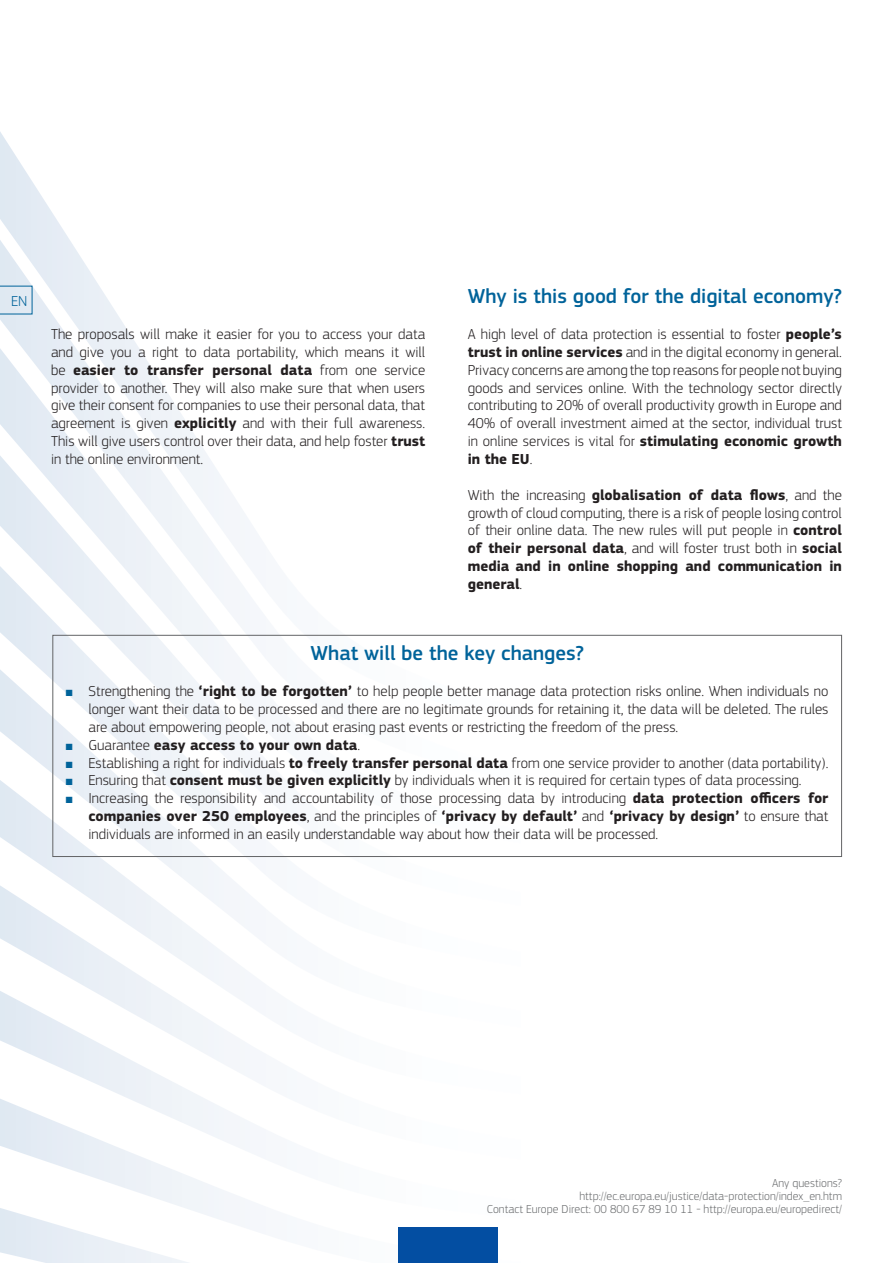
<style>
.page{position:relative;width:893px;height:1263px;background:#fff}
.page>*{position:absolute;margin:0;border:0;box-sizing:border-box;transform-origin:0 0}
.t1{font:500 21px "EC Square Sans Pro";color:#00639a}
.t2{font:300 15px/17.9px "EC Square Sans Pro";color:#231f20;text-align:justify}
.t3{font:700 15px "EC Square Sans Pro";color:#231f20}
.t4{font:300 15px "EC Square Sans Pro";color:#00639a}
.t5{font:300 12px/12.8px "EC Square Sans Pro";color:#6d6f71;text-align:right}
.s1{font-weight:700}
.s2{color:#00639a}
.s3{font-weight:300}
</style>
<div class="page">
<svg style="left:0;top:188px;width:826px;height:447px"></svg>
<svg style="left:0;top:301px;width:825px;height:112px"></svg>
<svg style="left:0;top:413px;width:825px;height:116px"></svg>
<svg style="left:0;top:529px;width:825px;height:107px"></svg>
<svg style="left:0;top:636px;width:250px;height:115px"></svg>
<svg style="left:0;top:751px;width:359px;height:110px"></svg>
<svg style="left:0;top:861px;width:250px;height:110px"></svg>
<svg style="left:0;top:971px;width:250px;height:112px"></svg>
<svg style="left:0;top:1083px;width:250px;height:114px"></svg>
<svg style="left:0;top:1197px;width:498px;height:66px"></svg>
<div style="left:52px;top:635px;width:790px;height:222px;border:1px solid #636466"></div>
<div style="left:398px;top:1227px;width:99px;height:36px;background:#034ea2"></div>
<svg style="left:0;top:286px;width:32px;height:28px"></svg>
<p class="t4" style="left:11px;top:292px;width:18px">EN</p>
<p class="t2" style="left:51px;top:325px;width:376px">The proposals will make it easier for you to access your data and give you a right to data portability, which means it will be <span class="s1">easier to transfer personal data</span> from one service provider to another. They will also make sure that when users give their consent for companies to use their personal data, that agreement is given <span class="s1">explicitly</span> and with their full awareness.<br>This will give users control over their data, and help foster <span class="s1">trust </span>in the online environment.</p>
<h1 class="t1" style="left:468px;top:284px;width:376px">Why is this good for the digital economy?</h1>
<p class="t2" style="left:468px;top:325px;width:376px">A high level of data protection is essential to foster <span class="s1">people’s trust in online services</span> and in the digital economy in general.<br>Privacy concerns are among the top reasons for people not buying goods and services online. With the technology sector directly contributing to 20% of overall productivity growth in Europe and 40% of overall investment aimed at the sector, individual trust in online services is vital for <span class="s1">stimulating economic growth in the EU</span>.</p>
<p class="t2" style="left:468px;top:486px;width:376px">With the increasing <span class="s1">globalisation of data flows</span>, and the growth of cloud computing, there is a risk of people losing control of their online data. The new rules will put people in <span class="s1">control of their personal data</span>, and will foster trust both in <span class="s1">social media and in online shopping and communication in general</span>.</p>
<h1 class="t1" style="left:310px;top:641px;width:275px">What will be the key changes?</h1>
<p class="t2" style="left:88px;top:682px;width:741px;text-indent:-22px"><span class="s2">■</span> Strengthening the <span class="s1">‘right to be forgotten’</span> to help people better manage data protection risks online. When individuals no longer want their data to be processed and there are no legitimate grounds for retaining it, the data will be deleted. The rules are about empowering people, not about erasing past events or restricting the freedom of the press.</p>
<p class="t3" style="left:66px;top:736px;width:296px"><span class="s2">■</span> <span class="s3">Guarantee</span> easy access to your own data<span class="s3">.</span></p>
<p class="t2" style="left:66px;top:754px;width:764px"><span class="s2">■</span> Establishing a right for individuals <span class="s1">to freely transfer personal data</span> from one service provider to another (data portability).</p>
<p class="t2" style="left:66px;top:771px;width:737px"><span class="s2">■</span> Ensuring that <span class="s1">consent must be given explicitly</span> by individuals when it is required for certain types of data processing.</p>
<p class="t2" style="left:88px;top:789px;width:741px;text-indent:-22px"><span class="s2">■</span> Increasing the responsibility and accountability of those processing data by introducing <span class="s1">data protection officers for companies over 250 employees</span>, and the principles of <span class="s1">‘privacy by default’</span> and <span class="s1">‘privacy by design’</span> to ensure that individuals are informed in an easily understandable way about how their data will be processed.</p>
<p class="t5" style="left:487px;top:1177px;width:357px">Any questions?<br>http://ec.europa.eu/justice/data-protection/index_en.htm<br>Contact Europe Direct: 00 800 67 89 10 11 - http://europa.eu/europedirect/</p>
</div>
